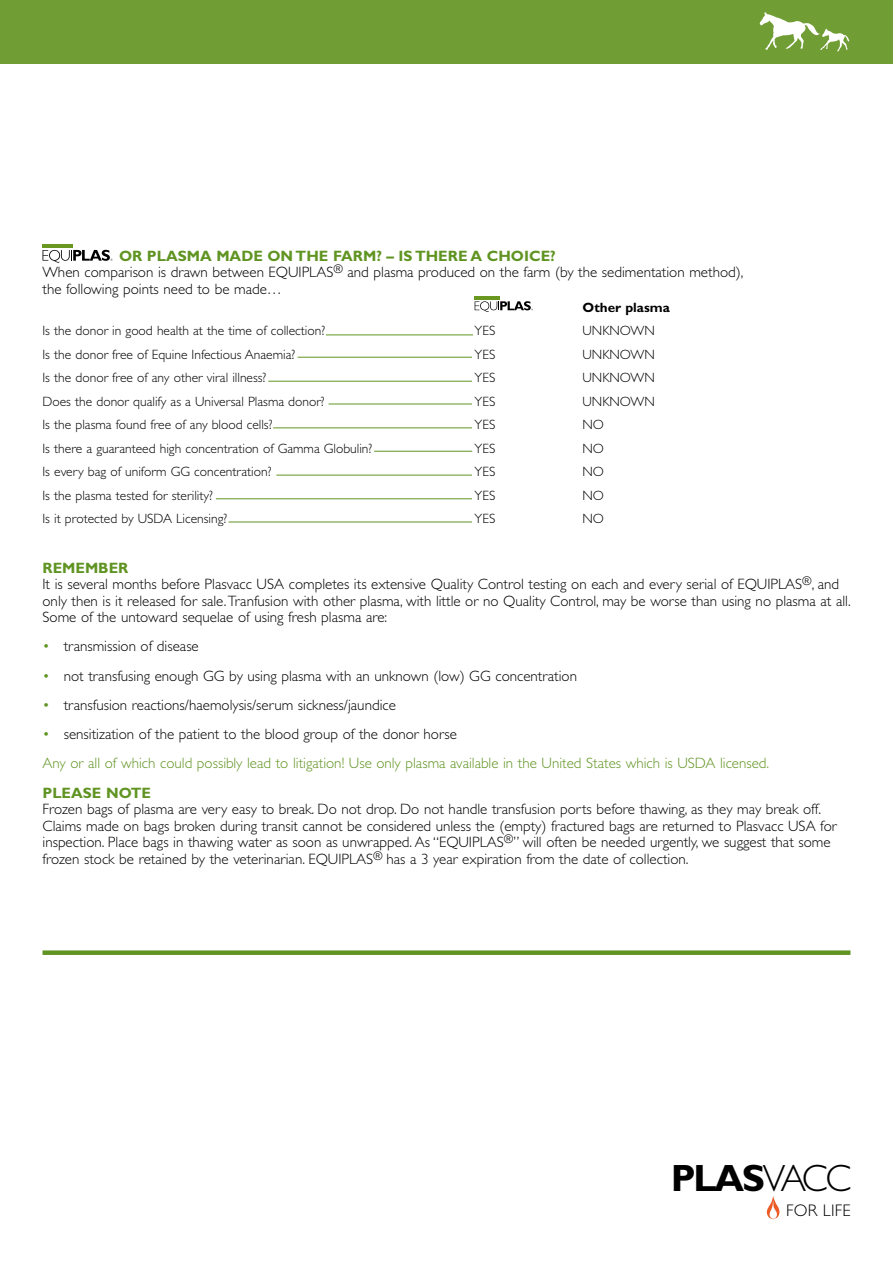
<style>
.page{position:relative;width:893px;height:1263px;background:#fff}
.page>*{position:absolute;margin:0;border:0;box-sizing:border-box;transform-origin:0 0}
.t1{font:700 38.1px "Gill Sans";color:#000}
.t2{font:300 16.8px "Gill Sans";letter-spacing:.02em;color:#000}
.t3{font:300 15px/16.5px "Gill Sans";color:#000}
.t4{font:300 15px/29.2px "Gill Sans";color:#609422}
.t5{font:700 15px "Gill Sans";color:#609422}
.t6{font:300 13.5px "Gill Sans";color:#000}
.t7{font:700 13.5px "Gill Sans";color:#000}
.s1{font-weight:700;color:#609422}
.s2{color:#609422}
.s3{color:#000}
.s4{font-weight:300}
</style>
<div class="page">
<hr style="left:43px;top:244px;width:30px;height:4px;background:#6a971f">
<svg style="left:43px;top:250px;width:70px;height:13px"></svg>
<hr style="left:326px;top:334px;width:147px;height:1px;background:#609422">
<hr style="left:298px;top:357px;width:174px;height:1px;background:#609422">
<hr style="left:268px;top:381px;width:204px;height:1px;background:#609422">
<hr style="left:329px;top:404px;width:143px;height:1px;background:#609422">
<hr style="left:273px;top:427px;width:199px;height:1px;background:#609422">
<hr style="left:374px;top:451px;width:98px;height:1px;background:#609422">
<hr style="left:276px;top:475px;width:196px;height:1px;background:#609422">
<hr style="left:216px;top:498px;width:256px;height:1px;background:#609422">
<hr style="left:229px;top:522px;width:243px;height:1px;background:#609422">
<svg style="left:767px;top:1196px;width:13px;height:24px"></svg>
<div style="left:43px;top:950px;width:807px;height:5px;background:#609422"></div>
<div style="left:0;top:0;width:893px;height:64px;background:#719d35"></div>
<svg style="left:759px;top:12px;width:90px;height:40px"></svg>
<hr style="left:475px;top:297px;width:25px;height:3px;background:#6a971f">
<svg style="left:475px;top:301px;width:58px;height:11px"></svg>
<p class="t3" style="left:43px;top:248px;width:702px;text-indent:77px"><span class="s1">OR PLASMA MADE ON THE FARM? – IS THERE A CHOICE?<br></span>When comparison is drawn between EQUIPLAS<sup>®</sup> and plasma produced on the farm (by the sedimentation method), the following points need to be made…</p>
<p class="t7" style="left:583px;top:299px;width:89px">Other plasma</p>
<p class="t6" style="left:43px;top:323px;width:284px">Is the donor in good health at the time of collection?</p>
<p class="t6" style="left:475px;top:323px;width:22px">YES</p>
<p class="t6" style="left:583px;top:323px;width:74px">UNKNOWN</p>
<p class="t6" style="left:43px;top:347px;width:254px">Is the donor free of Equine Infectious Anaemia?</p>
<p class="t6" style="left:475px;top:347px;width:22px">YES</p>
<p class="t6" style="left:583px;top:347px;width:74px">UNKNOWN</p>
<p class="t6" style="left:43px;top:370px;width:225px">Is the donor free of any other viral illness?</p>
<p class="t6" style="left:475px;top:370px;width:22px">YES</p>
<p class="t6" style="left:583px;top:370px;width:74px">UNKNOWN</p>
<p class="t6" style="left:43px;top:394px;width:284px">Does the donor qualify as a Universal Plasma donor?</p>
<p class="t6" style="left:475px;top:394px;width:22px">YES</p>
<p class="t6" style="left:583px;top:394px;width:74px">UNKNOWN</p>
<p class="t6" style="left:43px;top:417px;width:231px">Is the plasma found free of any blood cells?</p>
<p class="t6" style="left:475px;top:417px;width:22px">YES</p>
<p class="t6" style="left:583px;top:417px;width:23px">NO</p>
<p class="t6" style="left:43px;top:441px;width:331px">Is there a guaranteed high concentration of Gamma Globulin?</p>
<p class="t6" style="left:475px;top:441px;width:22px">YES</p>
<p class="t6" style="left:583px;top:441px;width:23px">NO</p>
<p class="t6" style="left:43px;top:464px;width:231px">Is every bag of uniform GG concentration?</p>
<p class="t6" style="left:475px;top:464px;width:22px">YES</p>
<p class="t6" style="left:583px;top:464px;width:23px">NO</p>
<p class="t6" style="left:43px;top:488px;width:172px">Is the plasma tested for sterility?</p>
<p class="t6" style="left:475px;top:488px;width:22px">YES</p>
<p class="t6" style="left:583px;top:488px;width:23px">NO</p>
<p class="t6" style="left:43px;top:511px;width:186px">Is it protected by USDA Licensing?</p>
<p class="t6" style="left:475px;top:511px;width:22px">YES</p>
<p class="t6" style="left:583px;top:511px;width:23px">NO</p>
<p class="t3" style="left:43px;top:559px;width:810px"><span class="s1">REMEMBER<br></span>It is several months before Plasvacc USA completes its extensive Quality Control testing on each and every serial of EQUIPLAS<sup>®</sup>, and only then is it released for sale. Tranfusion with other plasma, with little or no Quality Control, may be worse than using no plasma at all.<br>Some of the untoward sequelae of using fresh plasma are:</p>
<p class="t3" style="left:43px;top:638px;width:158px"><span class="s2">•</span> transmission of disease</p>
<p class="t3" style="left:43px;top:667px;width:536px"><span class="s2">•</span> not transfusing enough GG by using plasma with an unknown (low) GG concentration</p>
<p class="t3" style="left:43px;top:697px;width:355px"><span class="s2">•</span> transfusion reactions/haemolysis/serum sickness/jaundice</p>
<p class="t4" style="left:43px;top:720px;width:728px">• <span class="s3">sensitization of the patient to the blood group of the donor horse<br></span>Any or all of which could possibly lead to litigation! Use only plasma available in the United States which is USDA licensed.</p>
<p class="t5" style="left:43px;top:784px;width:110px">PLEASE NOTE</p>
<p class="t3" style="left:43px;top:801px;width:796px">Frozen bags of plasma are very easy to break. Do not drop. Do not handle transfusion ports before thawing, as they may break off.<br>Claims made on bags broken during transit cannot be considered unless the (empty) fractured bags are returned to Plasvacc USA for inspection. Place bags in thawing water as soon as unwrapped. As “EQUIPLAS<sup>®</sup>” will often be needed urgently, we suggest that some frozen stock be retained by the veterinarian. EQUIPLAS<sup>®</sup> has a 3 year expiration from the date of collection.</p>
<h1 class="t1" style="left:671px;top:1155px;width:182px">PLAS<span class="s4">VACC</span></h1>
<p class="t2" style="left:786px;top:1200px;width:66px">FOR LIFE</p>
</div>
